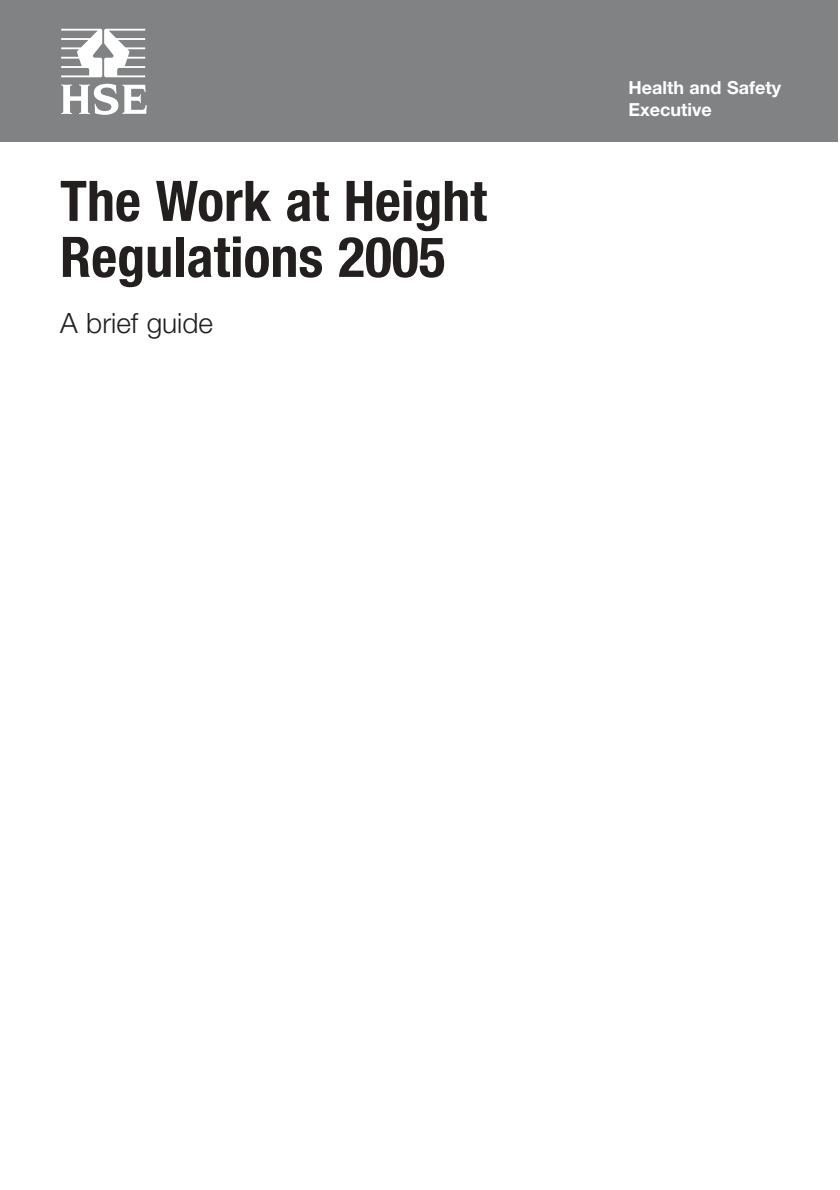
<style>
.page{position:relative;width:840px;height:1190px;background:#fff}
.page>*{position:absolute;margin:0;border:0;box-sizing:border-box;transform-origin:0 0}
.t1{font:700 condensed 56px/56px "Helvetica Neue";color:#231f1f}
.t2{font:300 28px "Helvetica Neue";color:#231f1f}
.t3{font:700 18px/22px "Helvetica Neue";color:#fff}
</style>
<div class="page">
<div style="left:0;top:0;width:838px;height:142px;background:#808284"></div>
<svg style="left:61px;top:29px;width:84px;height:48px"></svg>
<svg style="left:61px;top:84px;width:86px;height:31px"></svg>
<p class="t1" style="left:60px;top:178px;width:428px">The Work at Height<br>Regulations 2005</p>
<p class="t2" style="left:60px;top:313px;width:154px">A brief guide</p>
<p class="t3" style="left:628px;top:78px;width:154px">Health and Safety<br>Executive</p>
</div>
